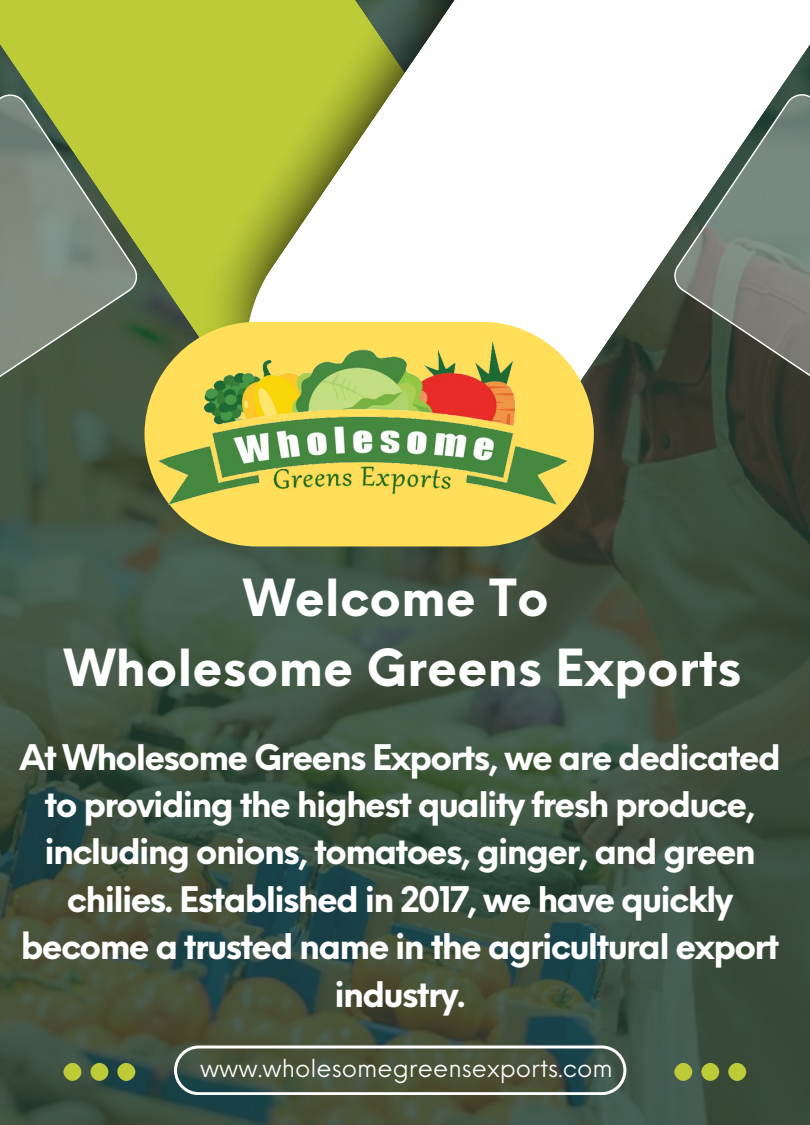
<style>
.page{position:relative;width:810px;height:1125px;background:#fff}
.page>*{position:absolute;margin:0;border:0;box-sizing:border-box;transform-origin:0 0}
.t1{font:700 49.9px/69.8px "Neue Einstellung";color:#fff;text-align:center}
.t2{font:700 34.5px/47.4px "Neue Einstellung";letter-spacing:-.05em;color:#fff;text-align:center}
.t3{font:24.2px "Neue Einstellung";color:#fff}
</style>
<div class="page">
<img style="left:0;top:537px;width:810px;height:588px">
<svg style="left:0;top:0;width:212px;height:537px"></svg>
<img style="left:134px;top:0;width:90px;height:536px">
<svg style="left:224px;top:0;width:586px;height:537px"></svg>
<svg style="left:174px;top:1045px;width:452px;height:50px"></svg>
<svg style="left:63px;top:1062px;width:47px;height:23px"></svg>
<svg style="left:116px;top:1062px;width:19px;height:20px"></svg>
<svg style="left:674px;top:1062px;width:47px;height:23px"></svg>
<svg style="left:727px;top:1062px;width:19px;height:20px"></svg>
<svg style="left:642px;top:87px;width:168px;height:347px"></svg>
<svg style="left:645px;top:87px;width:165px;height:346px"></svg>
<svg style="left:0;top:87px;width:168px;height:347px"></svg>
<div style="left:145px;top:322px;width:449px;height:224px;background:#ffde59;border-radius:112px"></div>
<img style="left:153px;top:338px;width:417px;height:171px">
<h1 class="t1" style="left:64px;top:558px;width:679px">Welcome To<br>Wholesome Greens Exports</h1>
<p class="t2" style="left:20px;top:730px;width:763px">At Wholesome Greens Exports, we are dedicated to providing the highest quality fresh produce, including onions, tomatoes, ginger, and green chilies. Established in 2017, we have quickly become a trusted name in the agricultural export industry.</p>
<p class="t3" style="left:200px;top:1046px;width:414px">www.wholesomegreensexports.com</p>
</div>
